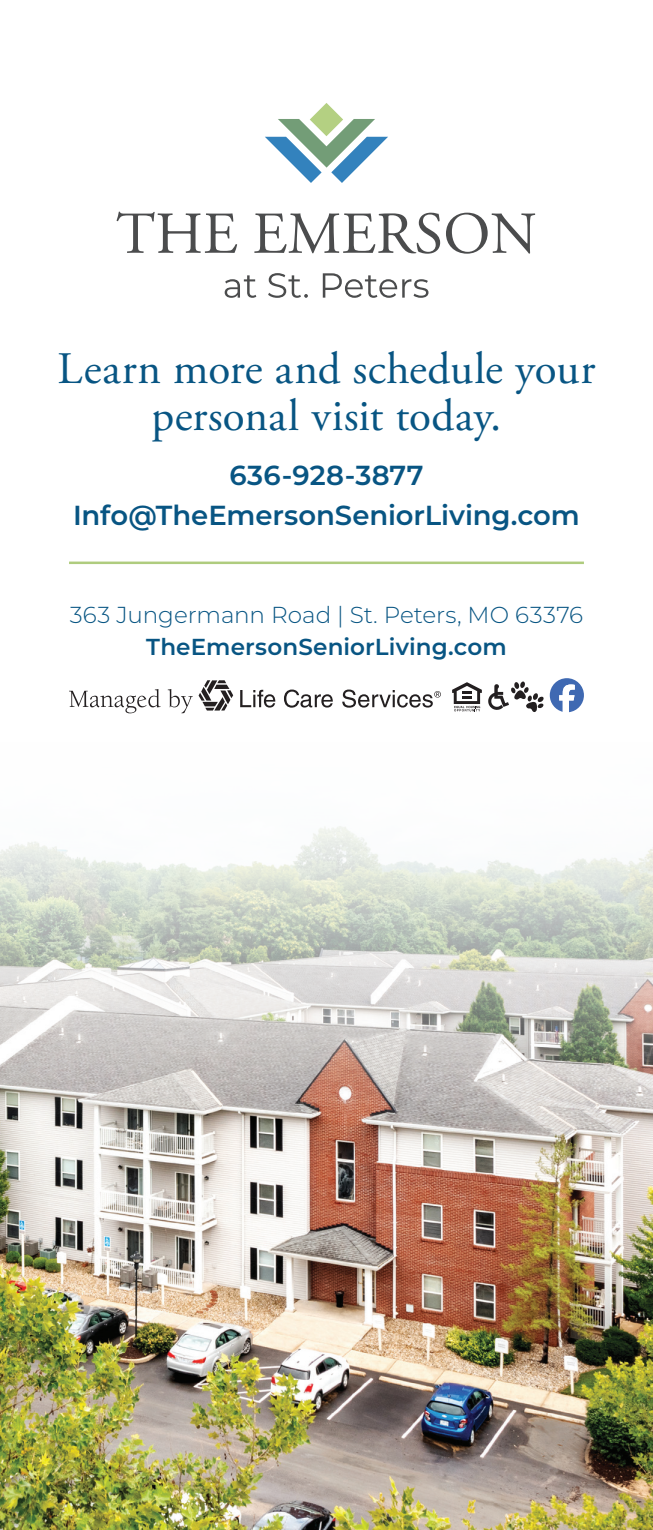
<style>
.page{position:relative;width:653px;height:1530px;background:#fff}
.page>*{position:absolute;margin:0;border:0;box-sizing:border-box;transform-origin:0 0}
.t1{font:45px/47.5px "Adobe Garamond Pro";letter-spacing:.005em;color:#085583;text-align:center}
.t2{font:600 27.5px/40px "Montserrat";letter-spacing:-.005em;color:#085583;text-align:center}
.t3{font:300 23px "Montserrat";letter-spacing:-.005em;color:#085583}
.t4{font:600 23px "Montserrat";letter-spacing:.005em;color:#085583}
</style>
<div class="page">
<img style="left:0;top:826px;width:652px;height:704px">
<svg style="left:265px;top:103px;width:123px;height:80px"></svg>
<svg style="left:116px;top:212px;width:121px;height:41px"></svg>
<svg style="left:254px;top:213px;width:186px;height:41px"></svg>
<svg style="left:446px;top:213px;width:89px;height:41px"></svg>
<svg style="left:225px;top:275px;width:31px;height:23px"></svg>
<svg style="left:268px;top:273px;width:40px;height:25px"></svg>
<svg style="left:323px;top:273px;width:105px;height:25px"></svg>
<svg style="left:452px;top:682px;width:30px;height:29px"></svg>
<svg style="left:69px;top:689px;width:91px;height:24px"></svg>
<svg style="left:168px;top:680px;width:65px;height:33px"></svg>
<svg style="left:240px;top:690px;width:35px;height:18px"></svg>
<svg style="left:284px;top:690px;width:49px;height:18px"></svg>
<svg style="left:342px;top:690px;width:99px;height:18px"></svg>
<svg style="left:488px;top:678px;width:96px;height:34px"></svg>
<hr style="left:69px;top:562px;width:515px;height:2px;background:#afcc7e">
<p class="t1" style="left:58px;top:346px;width:539px">Learn more and schedule your personal visit today.</p>
<p class="t2" style="left:73px;top:454px;width:508px">636-928-3877<br>Info@TheEmersonSeniorLiving.com</p>
<p class="t3" style="left:70px;top:599px;width:514px">363 Jungermann Road | St. Peters, MO 63376</p>
<p class="t4" style="left:146px;top:631px;width:362px">TheEmersonSeniorLiving.com</p>
</div>
